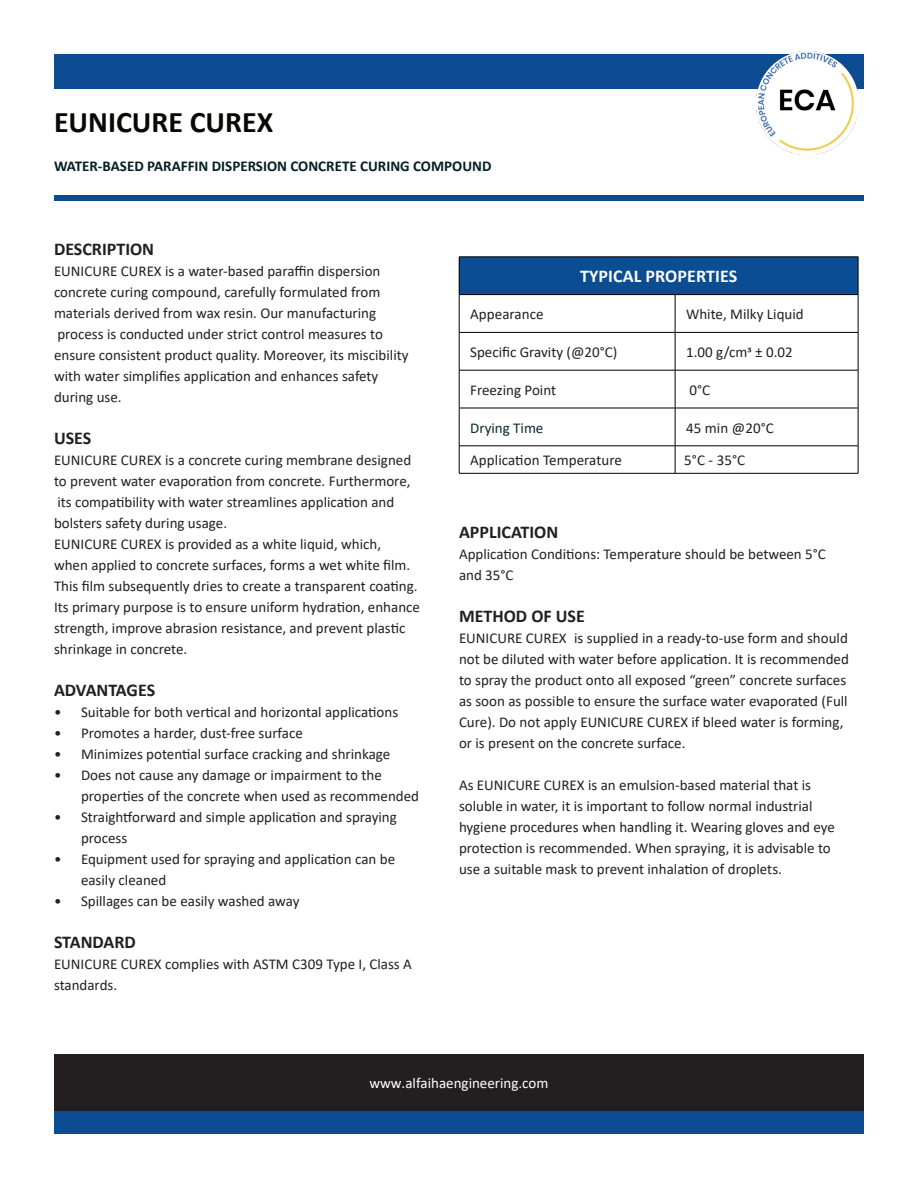
<style>
.page{position:relative;width:918px;height:1188px;background:#fff}
.page>*{position:absolute;margin:0;border:0;box-sizing:border-box;transform-origin:0 0}
.t1{font:700 30px "Calibri";color:#080706}
.t2{font:700 18px "Calibri";color:#231f20}
.t3{font:700 18px "Calibri";letter-spacing:.005em;color:#fbfbfd}
.Calibri{font:15px/21px "Calibri";color:#231f20}
.t4{font:700 15px "Calibri";color:#051f24}
.t5{font:15px "Calibri";color:#fff}
.Calibri-2{font:15px "Calibri";color:#092c2e}
</style>
<div class="page">
<div style="left:54px;top:54px;width:810px;height:34px;background:#0d4b93"></div>
<div style="left:54px;top:195px;width:810px;height:5px;background:#0d4b93"></div>
<img style="left:756px;top:52px;width:103px;height:102px">
<div style="left:54px;top:1111px;width:810px;height:23px;background:#0d4b93"></div>
<div style="left:54px;top:1054px;width:810px;height:57px;background:#231f20"></div>
<div style="left:459px;top:257px;width:399px;height:38px;background:#0b4d92"></div>
<svg style="left:460px;top:295px;width:398px;height:178px"></svg>
<hr style="left:675px;top:295px;width:1px;height:37px;background:#000">
<hr style="left:675px;top:333px;width:1px;height:37px;background:#000">
<hr style="left:675px;top:370px;width:1px;height:38px;background:#000">
<hr style="left:675px;top:408px;width:1px;height:38px;background:#000">
<svg style="left:675px;top:447px;width:1px;height:26px"></svg>
<hr style="left:459px;top:257px;width:216px;height:1px;background:#000">
<hr style="left:459px;top:257px;width:1px;height:37px;background:#000">
<hr style="left:675px;top:257px;width:183px;height:1px;background:#000">
<hr style="left:858px;top:257px;width:1px;height:37px;background:#000">
<hr style="left:459px;top:294px;width:216px;height:1px;background:#000">
<hr style="left:459px;top:295px;width:1px;height:37px;background:#000">
<hr style="left:675px;top:294px;width:183px;height:1px;background:#000">
<hr style="left:858px;top:295px;width:1px;height:37px;background:#000">
<hr style="left:459px;top:332px;width:216px;height:1px;background:#000">
<hr style="left:459px;top:333px;width:1px;height:37px;background:#000">
<hr style="left:675px;top:332px;width:183px;height:1px;background:#000">
<hr style="left:858px;top:333px;width:1px;height:37px;background:#000">
<hr style="left:459px;top:370px;width:216px;height:1px;background:#000">
<hr style="left:459px;top:370px;width:1px;height:38px;background:#000">
<hr style="left:675px;top:370px;width:183px;height:1px;background:#000">
<hr style="left:858px;top:370px;width:1px;height:38px;background:#000">
<hr style="left:459px;top:408px;width:216px;height:1px;background:#000">
<hr style="left:459px;top:408px;width:1px;height:38px;background:#000">
<hr style="left:675px;top:408px;width:183px;height:1px;background:#000">
<hr style="left:858px;top:408px;width:1px;height:38px;background:#000">
<hr style="left:459px;top:446px;width:216px;height:1px;background:#000">
<svg style="left:459px;top:446px;width:1px;height:27px"></svg>
<hr style="left:675px;top:446px;width:183px;height:1px;background:#000">
<svg style="left:858px;top:446px;width:1px;height:27px"></svg>
<hr style="left:459px;top:473px;width:216px;height:1px;background:#000">
<hr style="left:675px;top:473px;width:183px;height:1px;background:#000">
<p class="t1" style="left:54px;top:100px;width:221px">EUNICURE CUREX</p>
<p class="t4" style="left:54px;top:156px;width:439px">WATER-BASED PARAFFIN DISPERSION CONCRETE CURING COMPOUND</p>
<p class="t2" style="left:54px;top:236px;width:102px">DESCRIPTION</p>
<p class="Calibri" style="left:54px;top:260px;width:328px">EUNICURE CUREX is a water-based paraffin dispersion</p>
<p class="Calibri" style="left:54px;top:281px;width:328px">concrete curing compound, carefully formulated from</p>
<p class="Calibri" style="left:54px;top:302px;width:324px">materials derived from wax resin. Our manufacturing</p>
<p class="Calibri" style="left:57px;top:323px;width:327px">process is conducted under strict control measures to</p>
<p class="Calibri" style="left:54px;top:344px;width:356px">ensure consistent product quality. Moreover, its miscibility with water simplifies application and enhances safety</p>
<p class="Calibri" style="left:54px;top:386px;width:69px">during use.</p>
<p class="t2" style="left:54px;top:425px;width:39px">USES</p>
<p class="Calibri" style="left:54px;top:449px;width:359px">EUNICURE CUREX is a concrete curing membrane designed</p>
<p class="Calibri" style="left:54px;top:470px;width:358px">to prevent water evaporation from concrete. Furthermore,</p>
<p class="Calibri" style="left:57px;top:491px;width:338px">its compatibility with water streamlines application and</p>
<p class="Calibri" style="left:54px;top:512px;width:175px">bolsters safety during usage.</p>
<p class="Calibri" style="left:54px;top:533px;width:329px">EUNICURE CUREX is provided as a white liquid, which,</p>
<p class="Calibri" style="left:54px;top:554px;width:365px">when applied to concrete surfaces, forms a wet white film.<br>This film subsequently dries to create a transparent coating.</p>
<p class="Calibri" style="left:54px;top:596px;width:368px">Its primary purpose is to ensure uniform hydration, enhance strength, improve abrasion resistance, and prevent plastic shrinkage in concrete.</p>
<p class="t2" style="left:54px;top:677px;width:103px">ADVANTAGES</p>
<p class="Calibri" style="left:54px;top:701px;width:346px">• Suitable for both vertical and horizontal applications</p>
<p class="Calibri" style="left:54px;top:722px;width:250px">• Promotes a harder, dust-free surface</p>
<p class="Calibri" style="left:54px;top:743px;width:338px">• Minimizes potential surface cracking and shrinkage</p>
<p class="Calibri" style="left:54px;top:764px;width:329px">• Does not cause any damage or impairment to the</p>
<p class="Calibri" style="left:81px;top:785px;width:339px">properties of the concrete when used as recommended</p>
<p class="Calibri" style="left:81px;top:806px;width:317px;text-indent:-27px">• Straightforward and simple application and spraying process</p>
<p class="Calibri" style="left:81px;top:848px;width:316px;text-indent:-27px">• Equipment used for spraying and application can be easily cleaned</p>
<p class="Calibri" style="left:54px;top:890px;width:247px">• Spillages can be easily washed away</p>
<p class="t2" style="left:54px;top:929px;width:83px">STANDARD</p>
<p class="Calibri" style="left:54px;top:953px;width:359px">EUNICURE CUREX complies with ASTM C309 Type I, Class A standards.</p>
<p class="t3" style="left:580px;top:264px;width:159px">TYPICAL PROPERTIES</p>
<p class="Calibri" style="left:470px;top:303px;width:75px">Appearance</p>
<p class="Calibri" style="left:686px;top:303px;width:119px">White, Milky Liquid</p>
<p class="Calibri" style="left:470px;top:341px;width:149px">Specific Gravity (@20°C)</p>
<p class="Calibri" style="left:686px;top:341px;width:108px">1.00 g/cm3 ± 0.02</p>
<p class="Calibri" style="left:470px;top:379px;width:87px">Freezing Point</p>
<p class="Calibri" style="left:689px;top:379px;width:22px">0°C</p>
<p class="Calibri-2" style="left:470px;top:417px;width:75px">Drying Time</p>
<p class="Calibri" style="left:686px;top:417px;width:89px">45 min @20°C</p>
<p class="Calibri" style="left:470px;top:449px;width:153px">Application Temperature</p>
<p class="Calibri" style="left:684px;top:449px;width:63px">5°C - 35°C</p>
<p class="t2" style="left:459px;top:519px;width:101px">APPLICATION</p>
<p class="Calibri" style="left:459px;top:543px;width:368px">Application Conditions: Temperature should be between 5°C and 35°C</p>
<p class="t2" style="left:459px;top:603px;width:127px">METHOD OF USE</p>
<p class="Calibri" style="left:459px;top:627px;width:391px">EUNICURE CUREX is supplied in a ready-to-use form and should not be diluted with water before application. It is recommended to spray the product onto all exposed “green” concrete surfaces as soon as possible to ensure the surface water evaporated (Full Cure). Do not apply EUNICURE CUREX if bleed water is forming, or is present on the concrete surface.</p>
<p class="Calibri" style="left:459px;top:774px;width:354px">As EUNICURE CUREX is an emulsion-based material that is</p>
<p class="Calibri" style="left:459px;top:795px;width:377px">soluble in water, it is important to follow normal industrial hygiene procedures when handling it. Wearing gloves and eye protection is recommended. When spraying, it is advisable to use a suitable mask to prevent inhalation of droplets.</p>
<p class="t5" style="left:369px;top:1073px;width:181px">www.alfaihaengineering.com</p>
</div>
